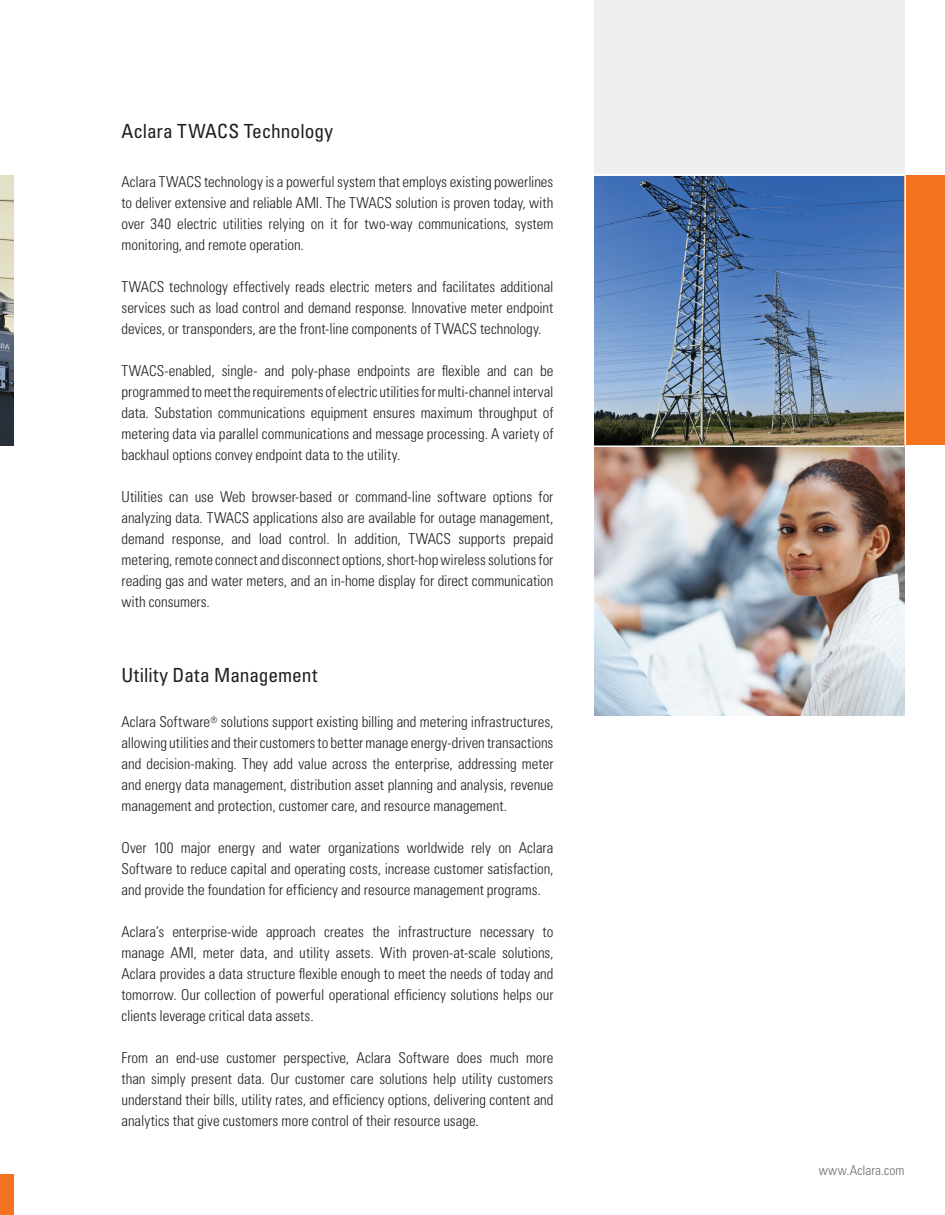
<style>
.page{position:relative;width:945px;height:1215px;background:#fff}
.page>*{position:absolute;margin:0;border:0;box-sizing:border-box;transform-origin:0 0}
.t1{font:condensed 19.5px "Univers";color:#231f20}
.t2{font:300 condensed 15px/21px "Univers";letter-spacing:-.005em;color:#231f20;text-align:justify}
.t3{font:300 condensed 13.5px "Univers";letter-spacing:.005em;color:#6c6d70}
</style>
<div class="page">
<img style="left:594px;top:176px;width:310px;height:540px">
<img style="left:0;top:176px;width:14px;height:270px">
<div style="left:0;top:1174px;width:14px;height:41px;background:#f47321"></div>
<div style="left:904px;top:176px;width:41px;height:270px;background:#f47321"></div>
<div style="left:594px;top:0;width:310px;height:176px;background:#edeff1"></div>
<hr style="left:904px;top:176px;width:2px;height:270px;background:#fff">
<hr style="left:594px;top:446px;width:310px;height:1px;background:#fff">
<hr style="left:594px;top:174px;width:310px;height:1px;background:#fff">
<h1 class="t1" style="left:122px;top:119px;width:213px">Aclara TWACS Technology</h1>
<p class="t2" style="left:122px;top:172px;width:433px">Aclara TWACS technology is a powerful system that employs existing powerlines to deliver extensive and reliable AMI. The TWACS solution is proven today, with over 340 electric utilities relying on it for two-way communications, system monitoring, and remote operation.</p>
<p class="t2" style="left:122px;top:277px;width:433px">TWACS technology effectively reads electric meters and facilitates additional services such as load control and demand response. Innovative meter endpoint devices, or transponders, are the front-line components of TWACS technology.</p>
<p class="t2" style="left:122px;top:361px;width:434px">TWACS-enabled, single- and poly-phase endpoints are flexible and can be programmed to meet the requirements of electric utilities for multi-channel interval data. Substation communications equipment ensures maximum throughput of metering data via parallel communications and message processing. A variety of backhaul options convey endpoint data to the utility.</p>
<p class="t2" style="left:122px;top:487px;width:434px">Utilities can use Web browser-based or command-line software options for analyzing data. TWACS applications also are available for outage management, demand response, and load control. In addition, TWACS supports prepaid metering, remote connect and disconnect options, short-hop wireless solutions for reading gas and water meters, and an in-home display for direct communication with consumers.</p>
<h1 class="t1" style="left:122px;top:663px;width:197px">Utility Data Management</h1>
<p class="t2" style="left:122px;top:712px;width:434px">Aclara Software<sup>®</sup> solutions support existing billing and metering infrastructures, allowing utilities and their customers to better manage energy-driven transactions and decision-making. They add value across the enterprise, addressing meter and energy data management, distribution asset planning and analysis, revenue management and protection, customer care, and resource management.</p>
<p class="t2" style="left:122px;top:838px;width:434px">Over 100 major energy and water organizations worldwide rely on Aclara Software to reduce capital and operating costs, increase customer satisfaction, and provide the foundation for efficiency and resource management programs.</p>
<p class="t2" style="left:122px;top:922px;width:434px">Aclara’s enterprise-wide approach creates the infrastructure necessary to manage AMI, meter data, and utility assets. With proven-at-scale solutions, Aclara provides a data structure flexible enough to meet the needs of today and tomorrow. Our collection of powerful operational efficiency solutions helps our clients leverage critical data assets.</p>
<p class="t2" style="left:122px;top:1048px;width:434px">From an end-use customer perspective, Aclara Software does much more than simply present data. Our customer care solutions help utility customers understand their bills, utility rates, and efficiency options, delivering content and analytics that give customers more control of their resource usage.</p>
<p class="t3" style="left:819px;top:1162px;width:87px">www.Aclara.com</p>
</div>
